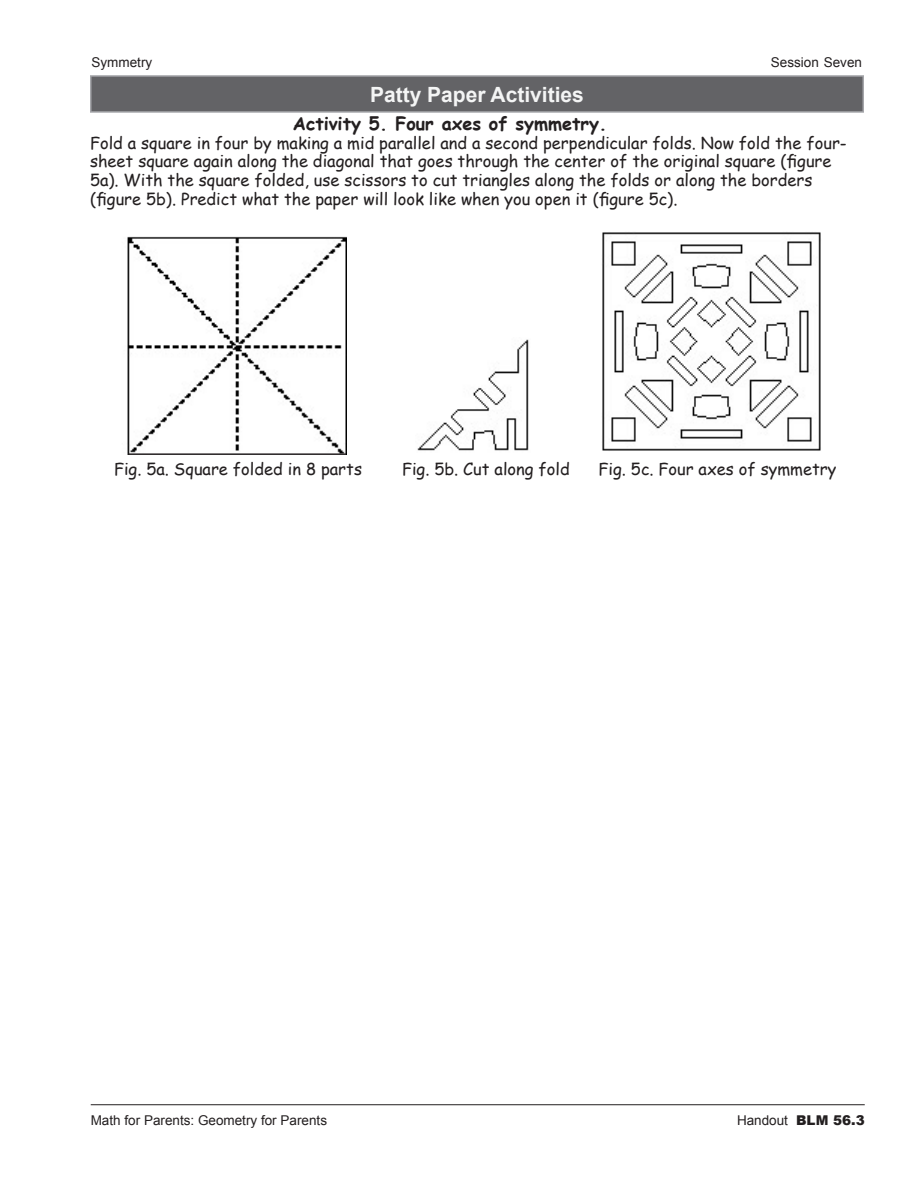
<style>
.page{position:relative;width:918px;height:1188px;background:#fff}
.page>*{position:absolute;margin:0;border:0;box-sizing:border-box;transform-origin:0 0}
.t1{font:700 21px "Arial";color:#f4f5f5}
.t2{font:700 18px "Comic Sans MS";color:#231f20}
.t3{font:16.5px/18.8px "Comic Sans MS";color:#231f20}
.t4{font:13.5px "Arial";color:#231f20}
.s1{font-weight:900}
</style>
<div class="page">
<hr style="left:91px;top:1104px;width:774px;height:1px;background:#231f20">
<div style="left:91px;top:76px;width:772px;height:36px;background:#636366"></div>
<hr style="left:90px;top:75px;width:774px;height:2px;background:#a5a6aa">
<hr style="left:90px;top:77px;width:2px;height:34px;background:#a5a6aa">
<hr style="left:862px;top:77px;width:2px;height:34px;background:#a5a6aa">
<hr style="left:90px;top:111px;width:774px;height:2px;background:#a5a6aa">
<img style="left:417px;top:339px;width:112px;height:112px">
<img style="left:602px;top:232px;width:219px;height:219px">
<img style="left:127px;top:236px;width:220px;height:219px">
<hr style="left:128px;top:453px;width:218px;height:2px;background:#231f20">
<p class="t4" style="left:92px;top:55px;width:62px">Symmetry</p>
<p class="t4" style="left:771px;top:55px;width:93px">Session Seven</p>
<p class="t1" style="left:370px;top:82px;width:215px">Patty Paper Activities</p>
<p class="t2" style="left:293px;top:110px;width:316px">Activity 5. Four axes of symmetry.</p>
<p class="t3" style="left:90px;top:133px;width:758px">Fold a square in four by making a mid parallel and a second perpendicular folds. Now fold the four&shy;sheet square again along the diagonal that goes through the center of the original square (figure 5a). With the square folded, use scissors to cut triangles along the folds or along the borders (figure 5b). Predict what the paper will look like when you open it (figure 5c).</p>
<p class="t3" style="left:114px;top:459px;width:250px">Fig. 5a. Square folded in 8 parts</p>
<p class="t3" style="left:402px;top:459px;width:169px">Fig. 5b. Cut along fold</p>
<p class="t3" style="left:598px;top:459px;width:239px">Fig. 5c. Four axes of symmetry</p>
<p class="t4" style="left:91px;top:1112px;width:238px">Math for Parents: Geometry for Parents</p>
<p class="t4" style="left:737px;top:1112px;width:129px">Handout <span class="s1">BLM 56.3</span></p>
</div>
